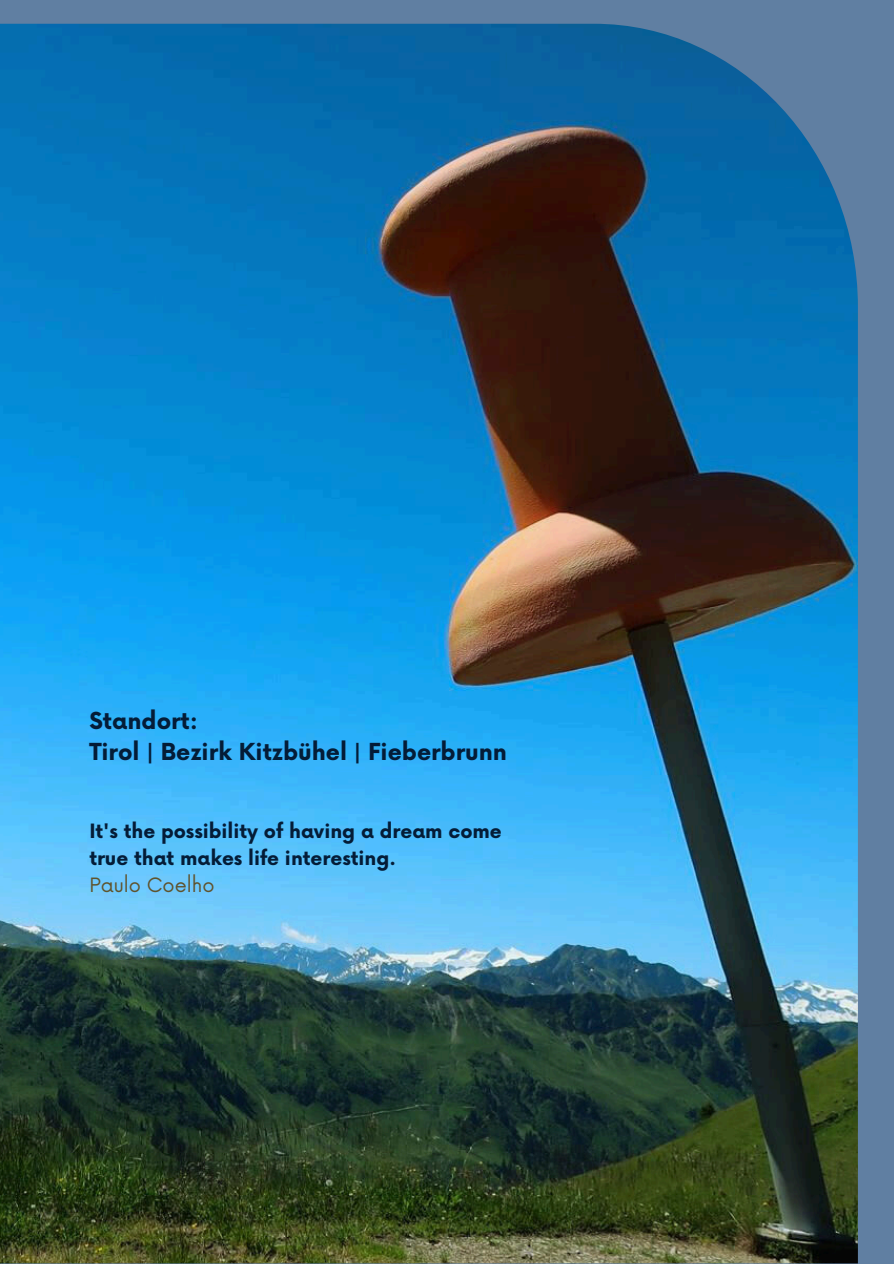
<style>
.page{position:relative;width:894px;height:1264px;background:#fff}
.page>*{position:absolute;margin:0;border:0;box-sizing:border-box;transform-origin:0 0}
.t1{font:700 22.8px/31.5px "Now";color:#041c37}
.t2{font:700 19.2px/27px "Now";color:#041c37}
.t3{font:19.2px "Now";color:#5f532d}
</style>
<div class="page">
<div style="left:0;top:0;width:893px;height:1263px;background:#607fa2"></div>
<img style="left:0;top:24px;width:857px;height:1239px">
<p class="t1" style="left:89px;top:704px;width:419px">Standort:<br>Tirol | Bezirk Kitzbühel | Fieberbrunn</p>
<p class="t2" style="left:89px;top:817px;width:414px">It's the possibility of having a dream come true that makes life interesting.</p>
<p class="t3" style="left:89px;top:869px;width:127px">Paulo Coelho</p>
</div>
